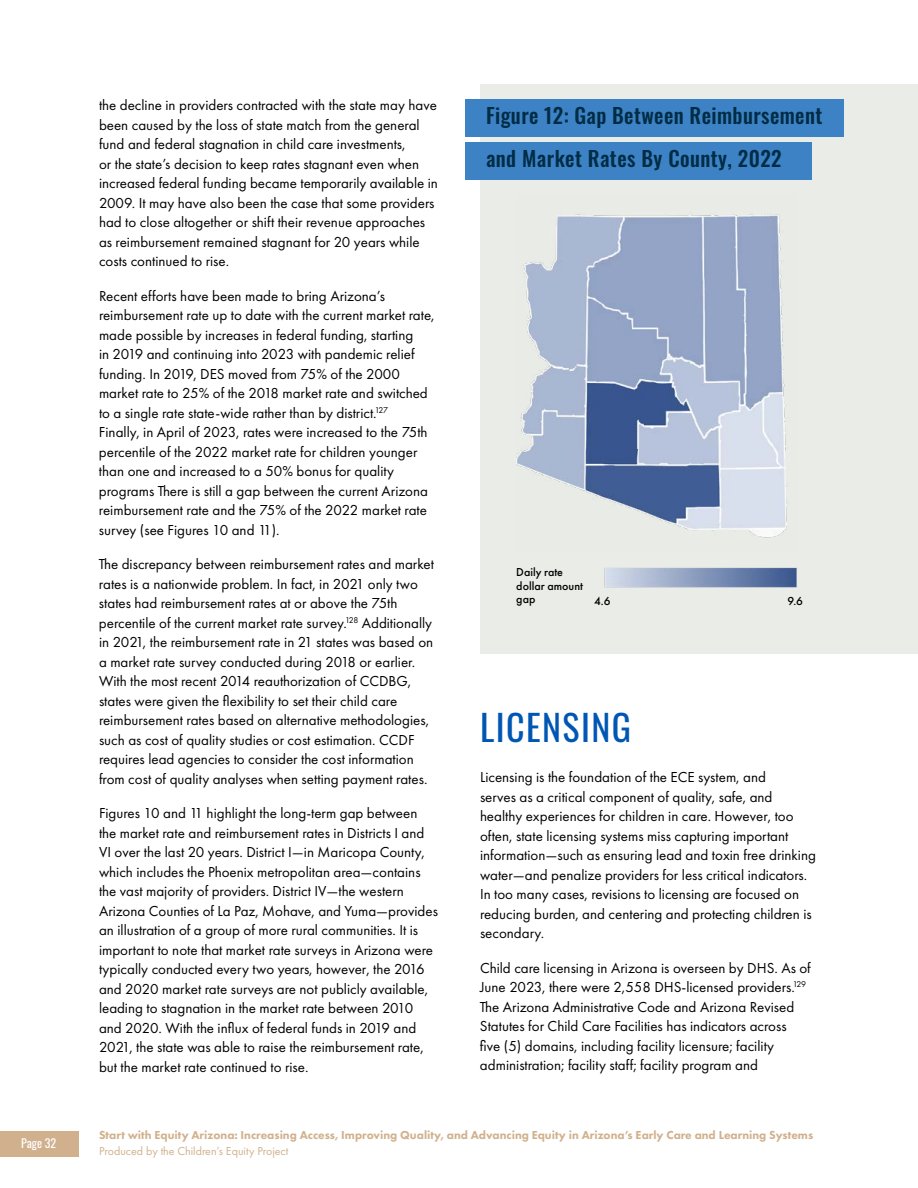
<style>
.page{position:relative;width:918px;height:1188px;background:#fff}
.page>*{position:absolute;margin:0;border:0;box-sizing:border-box;transform-origin:0 0}
.t1{font:36px "Oswald";letter-spacing:.04em;color:#0057b3}
.t2{font:500 21px/43px "Oswald";letter-spacing:.02em;color:#002c45}
.t3{font:15px/19.5px "Futura PT";color:#000}
.t4{font:800 12px "Futura PT";color:#d1b18d}
.t5{font:12px "Futura PT";color:#d1b18d}
.t6{font:500 12px/13.5px "Futura PT";color:#000}
.t7{font:12px "Oswald";color:#fff}
</style>
<div class="page">
<div style="left:480px;top:84px;width:438px;height:570px;background:#eaece7"></div>
<div style="left:0;top:1131px;width:80px;height:25px;background:#d1b18d"></div>
<div style="left:465px;top:99px;width:378px;height:37px;background:#3c82c4"></div>
<div style="left:465px;top:142px;width:347px;height:37px;background:#3c82c4"></div>
<img style="left:516px;top:214px;width:271px;height:324px">
<img style="left:604px;top:567px;width:193px;height:21px">
<p class="t7" style="left:21px;top:1133px;width:37px">Page 32</p>
<p class="t3" style="left:99px;top:96px;width:340px">the decline in providers contracted with the state may have been caused by the loss of state match from the general fund and federal stagnation in child care investments,<br>or the state’s decision to keep rates stagnant even when increased federal funding became temporarily available in 2009. It may have also been the case that some providers had to close altogether or shift their revenue approaches as reimbursement remained stagnant for 20 years while costs continued to rise.</p>
<p class="t3" style="left:99px;top:286px;width:337px">Recent efforts have been made to bring Arizona’s reimbursement rate up to date with the current market rate, made possible by increases in federal funding, starting<br>in 2019 and continuing into 2023 with pandemic relief funding. In 2019, DES moved from 75% of the 2000 market rate to 25% of the 2018 market rate and switched to a single rate state-wide rather than by district.<sup>127<br></sup>Finally, in April of 2023, rates were increased to the 75th percentile of the 2022 market rate for children younger than one and increased to a 50% bonus for quality programs There is still a gap between the current Arizona reimbursement rate and the 75% of the 2022 market rate survey (see Figures 10 and 11).</p>
<p class="t3" style="left:99px;top:555px;width:337px">The discrepancy between reimbursement rates and market rates is a nationwide problem. In fact, in 2021 only two states had reimbursement rates at or above the 75th percentile of the current market rate survey.<sup>128</sup> Additionally in 2021, the reimbursement rate in 21 states was based on a market rate survey conducted during 2018 or earlier.<br>With the most recent 2014 reauthorization of CCDBG, states were given the flexibility to set their child care reimbursement rates based on alternative methodologies, such as cost of quality studies or cost estimation. CCDF requires lead agencies to consider the cost information from cost of quality analyses when setting payment rates.</p>
<p class="t3" style="left:99px;top:804px;width:340px">Figures 10 and 11 highlight the long-term gap between the market rate and reimbursement rates in Districts I and VI over the last 20 years. District I—in Maricopa County, which includes the Phoenix metropolitan area—contains the vast majority of providers. District IV—the western Arizona Counties of La Paz, Mohave, and Yuma—provides an illustration of a group of more rural communities. It is important to note that market rate surveys in Arizona were typically conducted every two years, however, the 2016 and 2020 market rate surveys are not publicly available, leading to stagnation in the market rate between 2010 and 2020. With the influx of federal funds in 2019 and 2021, the state was able to raise the reimbursement rate, but the market rate continued to rise.</p>
<h2 class="t2" style="left:486px;top:95px;width:338px">Figure 12: Gap Between Reimbursement and Market Rates By County, 2022</h2>
<p class="t6" style="left:516px;top:565px;width:68px">Daily rate dollar amount gap</p>
<p class="t6" style="left:594px;top:594px;width:18px">4.6</p>
<p class="t6" style="left:787px;top:594px;width:17px">9.6</p>
<h1 class="t1" style="left:480px;top:695px;width:153px">LICENSING</h1>
<p class="t3" style="left:480px;top:768px;width:338px">Licensing is the foundation of the ECE system, and<br>serves as a critical component of quality, safe, and healthy experiences for children in care. However, too often, state licensing systems miss capturing important information—such as ensuring lead and toxin free drinking water—and penalize providers for less critical indicators.<br>In too many cases, revisions to licensing are focused on reducing burden, and centering and protecting children is secondary.</p>
<p class="t3" style="left:480px;top:958px;width:332px">Child care licensing in Arizona is overseen by DHS. As of June 2023, there were 2,558 DHS-licensed providers.<sup>129<br></sup>The Arizona Administrative Code and Arizona Revised Statutes for Child Care Facilities has indicators across<br>five (5) domains, including facility licensure; facility administration; facility staff; facility program and</p>
<p class="t4" style="left:99px;top:1127px;width:716px">Start with Equity Arizona: Increasing Access, Improving Quality, and Advancing Equity in Arizona’s Early Care and Learning Systems</p>
<p class="t5" style="left:99px;top:1144px;width:191px">Produced by the Children’s Equity Project</p>
</div>
